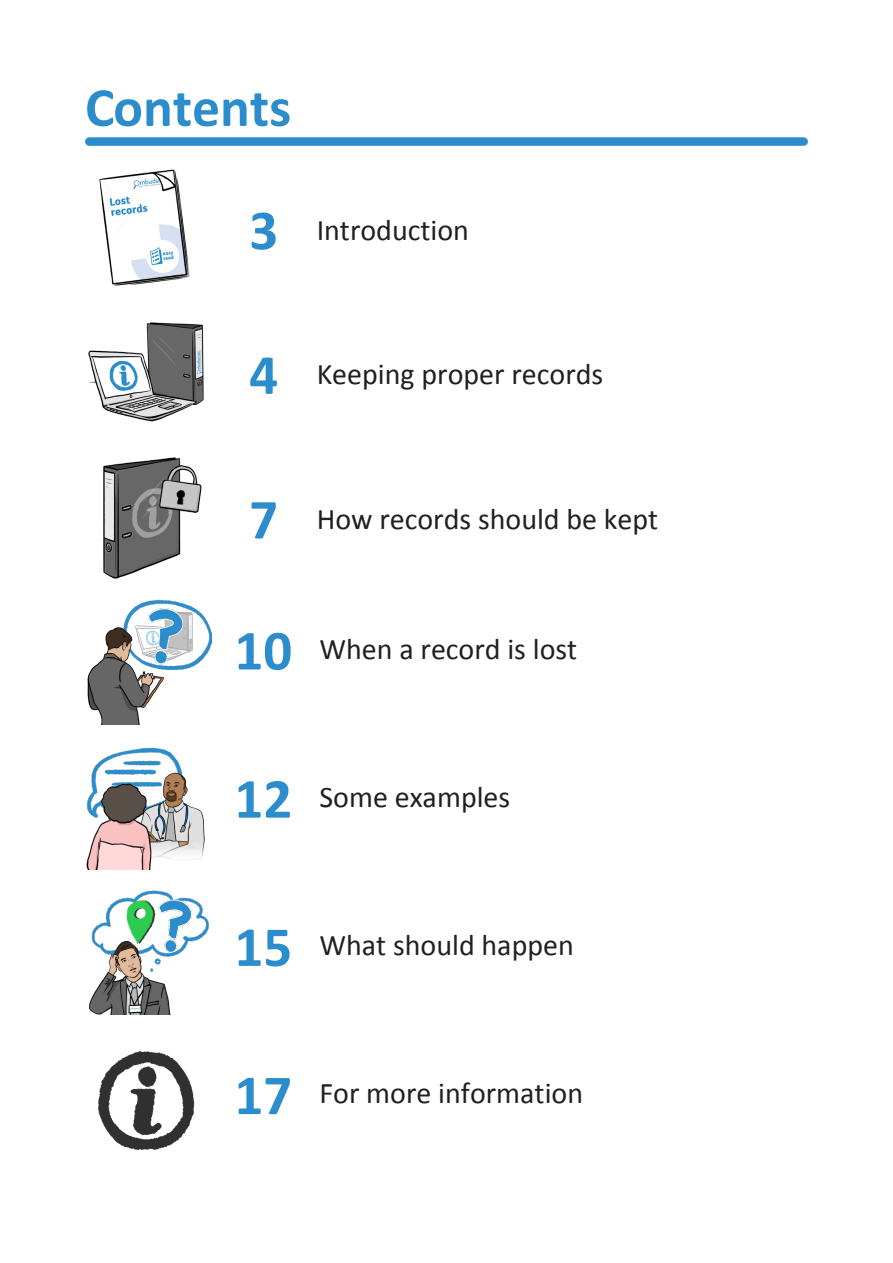
<style>
.page{position:relative;width:893px;height:1263px;background:#fff}
.page>*{position:absolute;margin:0;border:0;box-sizing:border-box;transform-origin:0 0}
.t1{font:700 57px "Calibri";color:#2c8dcd}
.t2{font:700 55.5px "Calibri";color:#2c8dcd}
.t3{font:30px "Calibri";color:#231f20}
.s1{font-weight:700;font-size:57px;color:#2c8dcd}
</style>
<div class="page">
<img style="left:99px;top:169px;width:91px;height:117px">
<img style="left:88px;top:322px;width:116px;height:100px">
<img style="left:103px;top:457px;width:99px;height:122px">
<img style="left:87px;top:599px;width:124px;height:126px">
<img style="left:86px;top:747px;width:119px;height:122px">
<img style="left:89px;top:890px;width:120px;height:124px">
<img style="left:98px;top:1051px;width:97px;height:100px">
<div style="left:85px;top:137px;width:723px;height:9px;background:#2c8dcd;border-radius:4px"></div>
<p class="t2" style="left:85px;top:72px;width:208px">Contents</p>
<p class="t1" style="left:249px;top:194px;width:30px">3</p>
<p class="t3" style="left:317px;top:211px;width:154px">Introduction</p>
<p class="t1" style="left:249px;top:338px;width:30px">4</p>
<p class="t3" style="left:317px;top:355px;width:288px">Keeping proper records</p>
<p class="t1" style="left:249px;top:483px;width:30px">7</p>
<p class="t3" style="left:317px;top:500px;width:343px">How records should be kept</p>
<p class="t3" style="left:234px;top:630px;width:344px"><span class="s1">10</span> When a record is lost</p>
<p class="t3" style="left:234px;top:778px;width:277px"><span class="s1">12</span> Some examples</p>
<p class="t3" style="left:234px;top:926px;width:341px"><span class="s1">15</span> What should happen</p>
<p class="t3" style="left:234px;top:1074px;width:350px"><span class="s1">17</span> For more information</p>
</div>
